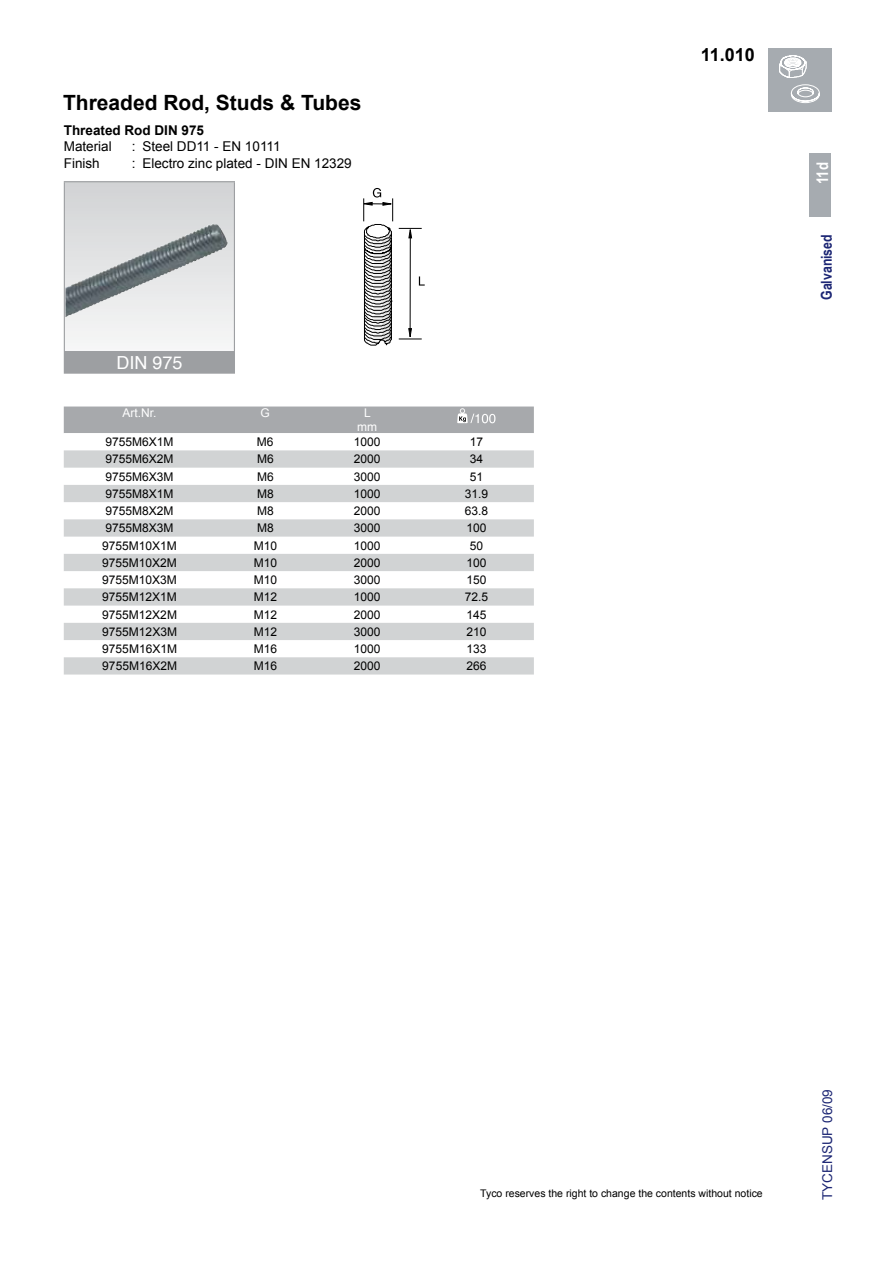
<style>
.page{position:relative;width:893px;height:1263px;background:#fff}
.page>*{position:absolute;margin:0;border:0;box-sizing:border-box;transform-origin:0 0}
.t1{font:700 21px "Arial";color:#000}
.t2{font:700 18px "Arial";color:#000}
.t3{font:18px "Helvetica";color:#fff}
.t4{font:700 16.05px "Arial Narrow";color:#fff}
.t5{font:700 15px "Arial Narrow";color:#1c2674}
.t6{font:13.5px "Arial";color:#000}
.t7{font:700 13.5px "Arial";color:#000}
.t8{font:13.5px "Arial";color:#1c2674}
.t9{font:12px "Arial";color:#000}
.t10{font:12px/14.4px "Arial";color:#fff;text-align:center}
.t11{font:10.5px "Arial";color:#000}
</style>
<div class="page">
<div style="left:810px;top:153px;width:21px;height:64px;background:#a6abb0"></div>
<div style="left:768px;top:48px;width:63px;height:64px;background:#a6abb0"></div>
<svg style="left:779px;top:55px;width:41px;height:48px"></svg>
<svg style="left:65px;top:182px;width:169px;height:169px"></svg>
<div style="left:64px;top:352px;width:170px;height:21px;background:#9d9fa2"></div>
<svg style="left:234px;top:352px;width:1px;height:21px"></svg>
<hr style="left:64px;top:373px;width:171px;height:1px;background:#9d9fa2">
<hr style="left:64px;top:181px;width:171px;height:1px;background:#9d9fa2">
<hr style="left:64px;top:182px;width:1px;height:169px;background:#9d9fa2">
<hr style="left:234px;top:182px;width:1px;height:169px;background:#9d9fa2">
<hr style="left:64px;top:351px;width:171px;height:1px;background:#9d9fa2">
<img style="left:124px;top:224px;width:88px;height:39px">
<svg style="left:363px;top:188px;width:62px;height:158px"></svg>
<svg style="left:64px;top:450px;width:470px;height:224px;fill:#d1d3d4"></svg>
<div style="left:64px;top:406px;width:470px;height:27px;background:#a7a9ac"></div>
<h1 class="t1" style="left:63px;top:89px;width:300px">Threaded Rod, Studs &amp; Tubes</h1>
<p class="t7" style="left:64px;top:122px;width:142px">Threated Rod DIN 975</p>
<p class="t6" style="left:64px;top:138px;width:50px">Material</p>
<p class="t6" style="left:132px;top:138px;width:150px">: Steel DD11 - EN 10111</p>
<p class="t6" style="left:64px;top:154px;width:38px">Finish</p>
<p class="t6" style="left:132px;top:154px;width:221px">: Electro zinc plated - DIN EN 12329</p>
<h2 class="t3" style="left:116px;top:349px;width:68px">DIN 975</h2>
<p class="t10" style="left:123px;top:406px;width:36px">Art.Nr.</p>
<p class="t10" style="left:261px;top:406px;width:11px">G</p>
<p class="t10" style="left:357px;top:406px;width:21px">L mm</p>
<p class="t9" style="left:105px;top:434px;width:70px">9755M6X1M</p>
<p class="t9" style="left:257px;top:434px;width:18px">M6</p>
<p class="t9" style="left:354px;top:434px;width:28px">1000</p>
<p class="t9" style="left:470px;top:434px;width:15px">17</p>
<p class="t9" style="left:106px;top:451px;width:70px">9755M6X2M</p>
<p class="t9" style="left:257px;top:451px;width:18px">M6</p>
<p class="t9" style="left:354px;top:451px;width:28px">2000</p>
<p class="t9" style="left:470px;top:451px;width:15px">34</p>
<p class="t9" style="left:106px;top:469px;width:70px">9755M6X3M</p>
<p class="t9" style="left:257px;top:469px;width:18px">M6</p>
<p class="t9" style="left:354px;top:469px;width:28px">3000</p>
<p class="t9" style="left:470px;top:469px;width:15px">51</p>
<p class="t9" style="left:106px;top:486px;width:70px">9755M8X1M</p>
<p class="t9" style="left:257px;top:486px;width:18px">M8</p>
<p class="t9" style="left:354px;top:486px;width:28px">1000</p>
<p class="t9" style="left:465px;top:486px;width:25px">31.9</p>
<p class="t9" style="left:106px;top:503px;width:70px">9755M8X2M</p>
<p class="t9" style="left:257px;top:503px;width:18px">M8</p>
<p class="t9" style="left:354px;top:503px;width:28px">2000</p>
<p class="t9" style="left:465px;top:503px;width:25px">63.8</p>
<p class="t9" style="left:106px;top:520px;width:70px">9755M8X3M</p>
<p class="t9" style="left:257px;top:520px;width:18px">M8</p>
<p class="t9" style="left:354px;top:520px;width:28px">3000</p>
<p class="t9" style="left:466px;top:520px;width:22px">100</p>
<p class="t9" style="left:102px;top:537px;width:76px">9755M10X1M</p>
<p class="t9" style="left:254px;top:537px;width:25px">M10</p>
<p class="t9" style="left:354px;top:537px;width:28px">1000</p>
<p class="t9" style="left:470px;top:537px;width:15px">50</p>
<p class="t9" style="left:102px;top:555px;width:76px">9755M10X2M</p>
<p class="t9" style="left:254px;top:555px;width:25px">M10</p>
<p class="t9" style="left:354px;top:555px;width:28px">2000</p>
<p class="t9" style="left:466px;top:555px;width:22px">100</p>
<p class="t9" style="left:102px;top:572px;width:76px">9755M10X3M</p>
<p class="t9" style="left:254px;top:572px;width:25px">M10</p>
<p class="t9" style="left:354px;top:572px;width:28px">3000</p>
<p class="t9" style="left:466px;top:572px;width:22px">150</p>
<p class="t9" style="left:102px;top:589px;width:76px">9755M12X1M</p>
<p class="t9" style="left:254px;top:589px;width:25px">M12</p>
<p class="t9" style="left:354px;top:589px;width:28px">1000</p>
<p class="t9" style="left:465px;top:589px;width:25px">72.5</p>
<p class="t9" style="left:102px;top:606px;width:76px">9755M12X2M</p>
<p class="t9" style="left:254px;top:606px;width:25px">M12</p>
<p class="t9" style="left:354px;top:606px;width:28px">2000</p>
<p class="t9" style="left:466px;top:606px;width:22px">145</p>
<p class="t9" style="left:102px;top:624px;width:76px">9755M12X3M</p>
<p class="t9" style="left:254px;top:624px;width:25px">M12</p>
<p class="t9" style="left:354px;top:624px;width:28px">3000</p>
<p class="t9" style="left:466px;top:624px;width:22px">210</p>
<p class="t9" style="left:102px;top:641px;width:76px">9755M16X1M</p>
<p class="t9" style="left:254px;top:641px;width:25px">M16</p>
<p class="t9" style="left:354px;top:641px;width:28px">1000</p>
<p class="t9" style="left:466px;top:641px;width:22px">133</p>
<p class="t9" style="left:102px;top:658px;width:76px">9755M16X2M</p>
<p class="t9" style="left:254px;top:658px;width:25px">M16</p>
<p class="t9" style="left:354px;top:658px;width:28px">2000</p>
<p class="t9" style="left:466px;top:658px;width:22px">266</p>
<h2 class="t2" style="left:701px;top:43px;width:56px">11.010</h2>
<h3 class="t4" style="left:810px;top:184px;width:24px;rotate:-90deg">11d</h3>
<p class="t5" style="left:815px;top:300px;width:67px;rotate:-90deg">Galvanised</p>
<p class="t11" style="left:480px;top:1186px;width:284px">Tyco reserves the right to change the contents without notice</p>
<p class="t8" style="left:818px;top:1200px;width:112px;rotate:-90deg">TYCENSUP 06/09</p>
</div>
